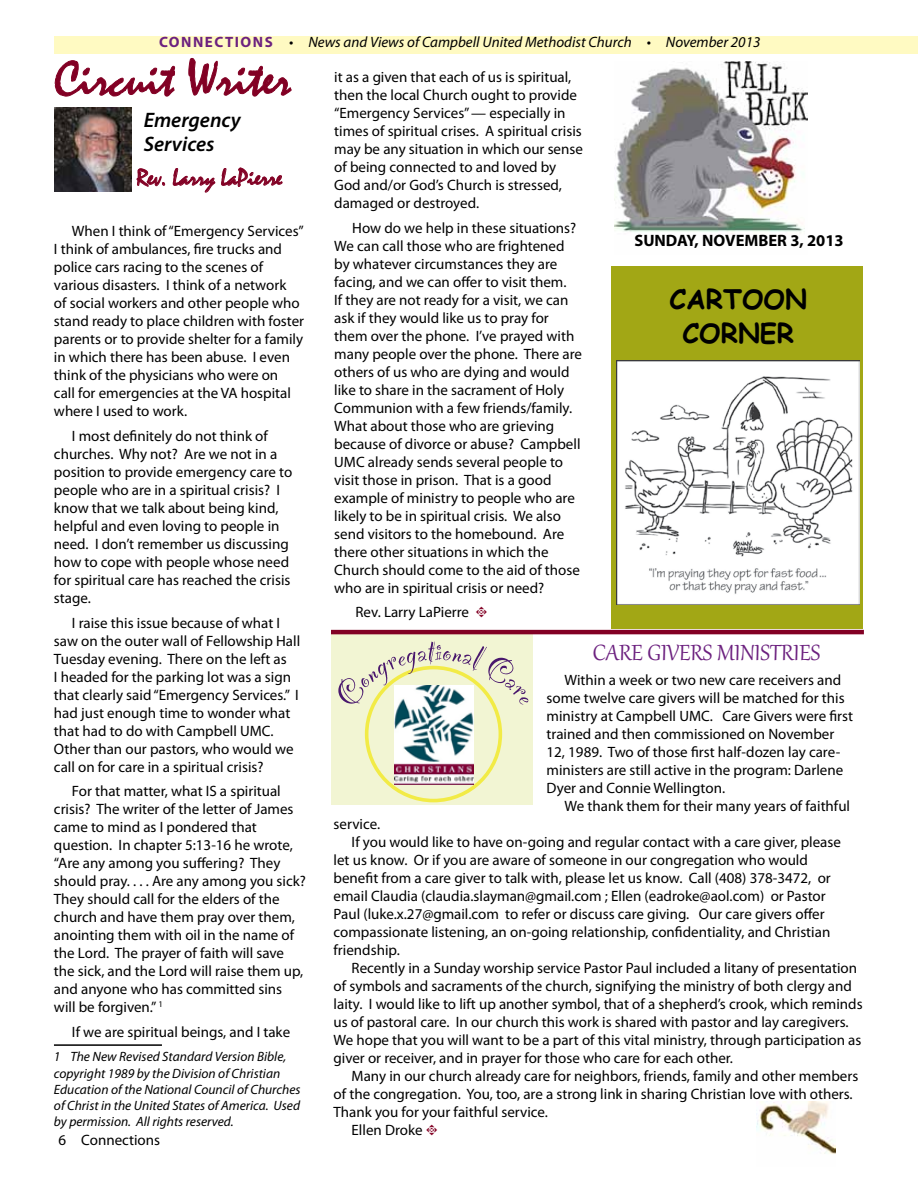
<style>
.page{position:relative;width:918px;height:1188px;background:#fff}
.page>*{position:absolute;margin:0;border:0;box-sizing:border-box;transform-origin:0 0}
.t1{font:51px "Mistral";color:#820024}
.t2{font:27px "Gabriola";color:#6c217f}
.t3{font:700 27px/33.8px "Comic Sans MS";color:#000;text-align:center}
.t4{font:24px "Mistral";color:#820024}
.t5{font:italic 600 21px/24px "Myriad Pro";color:#000}
.t6{font:700 16.5px "Myriad Pro";color:#000}
.t7{font:15px/18px "Myriad Pro";color:#000}
.t8{font:italic 15px "Myriad Pro";color:#000}
.t9{font:italic 13.5px/16.2px "Myriad Pro";color:#000}
.s1{font-weight:700;font-style:normal;color:#6c217f}
.s2{font-family:"Type Embellishments One Let Plain";color:#820024}
</style>
<div class="page">
<div style="left:55px;top:36px;width:863px;height:18px;background:#fffac2"></div>
<img style="left:756px;top:1102px;width:80px;height:52px">
<svg style="left:332px;top:634px;width:201px;height:171px;background:#f1f2cc"></svg>
<div style="left:365px;top:666px;width:137px;height:136px;border:4px solid #f2eb46;border-radius:50%"></div>
<svg style="left:338px;top:641px;width:190px;height:63px;background:#e4e2c3"></svg>
<img style="left:395px;top:685px;width:78px;height:99px">
<svg style="left:55px;top:60px;width:120px;height:36px"></svg>
<svg style="left:189px;top:58px;width:103px;height:38px"></svg>
<svg style="left:137px;top:169px;width:28px;height:18px"></svg>
<svg style="left:173px;top:168px;width:42px;height:25px"></svg>
<svg style="left:221px;top:168px;width:61px;height:19px"></svg>
<img style="left:54px;top:107px;width:77px;height:85px">
<hr style="left:54px;top:1044px;width:108px;height:2px;background:#000">
<hr style="left:331px;top:630px;width:533px;height:4px;background:#820024">
<div style="left:611px;top:266px;width:252px;height:363px;background:#a2a715"></div>
<img style="left:616px;top:361px;width:244px;height:243px">
<img style="left:615px;top:62px;width:193px;height:172px">
<p class="t8" style="left:159px;top:33px;width:603px"><span class="s1">CONNECTIONS</span> • News and Views of Campbell United Methodist Church • November 2013</p>
<h1 class="t1" style="left:54px;top:51px;width:238px">Circuit Writer</h1>
<h3 class="t5" style="left:144px;top:107px;width:99px">Emergency<br>Services</h3>
<h3 class="t4" style="left:137px;top:164px;width:147px">Rev. Larry LaPierre</h3>
<p class="t7" style="left:54px;top:222px;width:252px;text-indent:18px">When I think of “Emergency Services” I think of ambulances, fire trucks and police cars racing to the scenes of various disasters. I think of a network<br>of social workers and other people who stand ready to place children with foster parents or to provide shelter for a family in which there has been abuse. I even think of the physicians who were on<br>call for emergencies at the VA hospital where I used to work.</p>
<p class="t7" style="left:54px;top:427px;width:240px;text-indent:18px">I most definitely do not think of churches. Why not? Are we not in a position to provide emergency care to people who are in a spiritual crisis? I know that we talk about being kind, helpful and even loving to people in need. I don’t remember us discussing how to cope with people whose need for spiritual care has reached the crisis stage.</p>
<p class="t7" style="left:54px;top:613px;width:248px;text-indent:18px">I raise this issue because of what I saw on the outer wall of Fellowship Hall Tuesday evening. There on the left as<br>I headed for the parking lot was a sign that clearly said “Emergency Services.” I had just enough time to wonder what that had to do with Campbell UMC.<br>Other than our pastors, who would we call on for care in a spiritual crisis?</p>
<p class="t7" style="left:54px;top:782px;width:253px;text-indent:18px">For that matter, what IS a spiritual crisis? The writer of the letter of James came to mind as I pondered that question. In chapter 5:13-16 he wrote, “Are any among you suffering? They should pray. . . . Are any among you sick?<br>They should call for the elders of the church and have them pray over them, anointing them with oil in the name of the Lord. The prayer of faith will save the sick, and the Lord will raise them up, and anyone who has committed sins will be forgiven.” <sup>1</sup></p>
<p class="t7" style="left:72px;top:1023px;width:220px">If we are spiritual beings, and I take</p>
<p class="t9" style="left:54px;top:1048px;width:248px">1 The New Revised Standard Version Bible, copyright 1989 by the Division of Christian Education of the National Council of Churches of Christ in the United States of America. Used by permission. All rights reserved.</p>
<p class="t7" style="left:59px;top:1131px;width:103px">6 Connections</p>
<p class="t7" style="left:334px;top:68px;width:250px">it as a given that each of us is spiritual, then the local Church ought to provide “Emergency Services” — especially in times of spiritual crises. A spiritual crisis may be any situation in which our sense of being connected to and loved by God and/or God’s Church is stressed, damaged or destroyed.</p>
<p class="t7" style="left:334px;top:218px;width:249px;text-indent:18px">How do we help in these situations?<br>We can call those who are frightened by whatever circumstances they are facing, and we can offer to visit them.<br>If they are not ready for a visit, we can ask if they would like us to pray for them over the phone. I’ve prayed with many people over the phone. There are others of us who are dying and would like to share in the sacrament of Holy Communion with a few friends/family.<br>What about those who are grieving because of divorce or abuse? Campbell UMC already sends several people to visit those in prison. That is a good example of ministry to people who are likely to be in spiritual crisis. We also send visitors to the homebound. Are there other situations in which the Church should come to the aid of those who are in spiritual crisis or need?</p>
<p class="t7" style="left:355px;top:603px;width:134px">Rev. Larry LaPierre <span class="s2">t</span></p>
<p class="t6" style="left:634px;top:230px;width:211px">SUNDAY, NOVEMBER 3, 2013</p>
<h2 class="t3" style="left:670px;top:281px;width:139px">CARTOON<br>CORNER</h2>
<h2 class="t2" style="left:593px;top:635px;width:229px">CARE GIVERS MINISTRIES</h2>
<p class="t7" style="left:547px;top:670px;width:308px;text-indent:18px">Within a week or two new care receivers and some twelve care givers will be matched for this ministry at Campbell UMC. Care Givers were first trained and then commissioned on November 12, 1989. Two of those first half-dozen lay care&shy;ministers are still active in the program: Darlene Dyer and Connie Wellington.</p>
<p class="t7" style="left:565px;top:796px;width:287px">We thank them for their many years of faithful</p>
<p class="t7" style="left:334px;top:814px;width:48px">service.</p>
<p class="t7" style="left:352px;top:832px;width:491px">If you would like to have on-going and regular contact with a care giver, please</p>
<p class="t7" style="left:334px;top:850px;width:476px">let us know. Or if you are aware of someone in our congregation who would</p>
<p class="t7" style="left:334px;top:868px;width:499px">benefit from a care giver to talk with, please let us know. Call (408) 378-3472, or</p>
<p class="t7" style="left:334px;top:886px;width:494px">email Claudia (claudia.slayman@gmail.com ; Ellen (eadroke@aol.com) or Pastor</p>
<p class="t7" style="left:334px;top:904px;width:493px">Paul (luke.x.27@gmail.com to refer or discuss care giving. Our care givers offer</p>
<p class="t7" style="left:334px;top:922px;width:498px">compassionate listening, an on-going relationship, confidentiality, and Christian</p>
<p class="t7" style="left:334px;top:940px;width:68px">friendship.</p>
<p class="t7" style="left:352px;top:958px;width:507px">Recently in a Sunday worship service Pastor Paul included a litany of presentation</p>
<p class="t7" style="left:334px;top:976px;width:520px">of symbols and sacraments of the church, signifying the ministry of both clergy and</p>
<p class="t7" style="left:334px;top:994px;width:531px">laity. I would like to lift up another symbol, that of a shepherd’s crook, which reminds</p>
<p class="t7" style="left:334px;top:1012px;width:517px">us of pastoral care. In our church this work is shared with pastor and lay caregivers.</p>
<p class="t7" style="left:334px;top:1030px;width:529px">We hope that you will want to be a part of this vital ministry, through participation as</p>
<p class="t7" style="left:334px;top:1048px;width:401px">giver or receiver, and in prayer for those who care for each other.</p>
<p class="t7" style="left:352px;top:1066px;width:508px">Many in our church already care for neighbors, friends, family and other members</p>
<p class="t7" style="left:334px;top:1084px;width:521px">of the congregation. You, too, are a strong link in sharing Christian love with others.</p>
<p class="t7" style="left:334px;top:1102px;width:216px">Thank you for your faithful service.</p>
<p class="t7" style="left:352px;top:1120px;width:88px">Ellen Droke <span class="s2">t</span></p>
</div>
